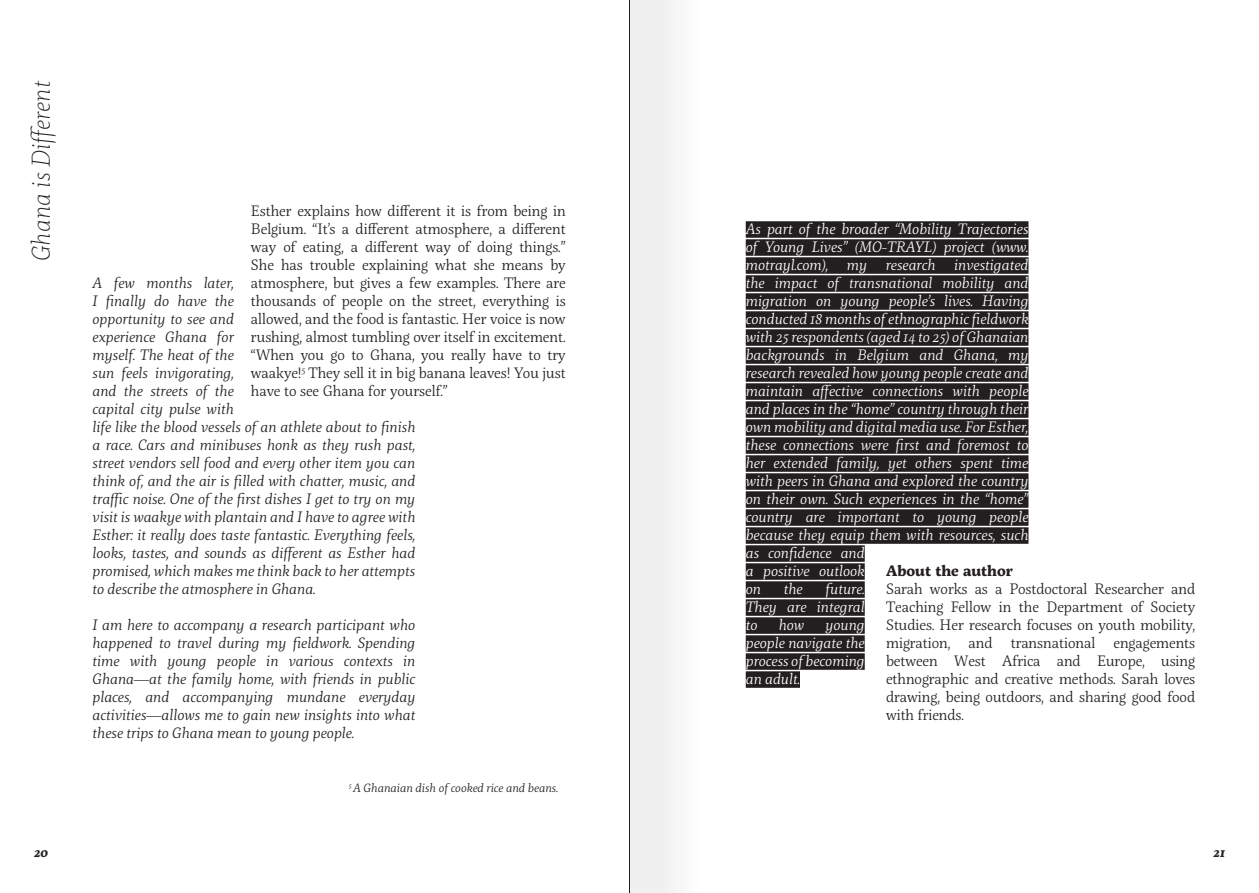
<style>
.page{position:relative;width:1259px;height:893px;background:#fff}
.page>*{position:absolute;margin:0;border:0;box-sizing:border-box;transform-origin:0 0}
.t1{font:italic 100 25.5px "Servus Slab";color:#231f20}
.t2{font:italic 300 15px/18px "Servus Slab";color:#231f20}
.t3{font:italic 300 15px/18px "Servus Slab";color:#fff;text-align:justify}
.t4{font:300 15px/18px "Servus Slab";color:#231f20;text-align:justify}
.t5{font:700 15px "Servus Slab";color:#231f20}
.t6{font:italic 700 12.75px "Servus Slab";color:#231f20}
.t7{font:italic 300 12px "Servus Slab";color:#231f20}
</style>
<div class="page">
<div style="left:746px;top:221px;width:282px;height:17px;background:#231f20"></div>
<div style="left:746px;top:239px;width:282px;height:17px;background:#231f20"></div>
<div style="left:746px;top:257px;width:282px;height:17px;background:#231f20"></div>
<div style="left:746px;top:275px;width:282px;height:17px;background:#231f20"></div>
<div style="left:746px;top:293px;width:282px;height:17px;background:#231f20"></div>
<div style="left:746px;top:311px;width:282px;height:17px;background:#231f20"></div>
<div style="left:746px;top:329px;width:282px;height:17px;background:#231f20"></div>
<div style="left:746px;top:347px;width:282px;height:17px;background:#231f20"></div>
<div style="left:746px;top:365px;width:282px;height:17px;background:#231f20"></div>
<div style="left:746px;top:383px;width:282px;height:17px;background:#231f20"></div>
<div style="left:746px;top:401px;width:282px;height:17px;background:#231f20"></div>
<div style="left:746px;top:419px;width:282px;height:17px;background:#231f20"></div>
<div style="left:746px;top:437px;width:282px;height:17px;background:#231f20"></div>
<div style="left:746px;top:455px;width:282px;height:17px;background:#231f20"></div>
<div style="left:746px;top:473px;width:282px;height:17px;background:#231f20"></div>
<div style="left:746px;top:491px;width:282px;height:17px;background:#231f20"></div>
<div style="left:746px;top:509px;width:282px;height:17px;background:#231f20"></div>
<div style="left:746px;top:527px;width:282px;height:17px;background:#231f20"></div>
<div style="left:746px;top:545px;width:118px;height:17px;background:#231f20"></div>
<div style="left:746px;top:563px;width:118px;height:17px;background:#231f20"></div>
<div style="left:746px;top:581px;width:118px;height:17px;background:#231f20"></div>
<div style="left:746px;top:599px;width:118px;height:17px;background:#231f20"></div>
<div style="left:746px;top:617px;width:118px;height:17px;background:#231f20"></div>
<div style="left:746px;top:635px;width:118px;height:17px;background:#231f20"></div>
<div style="left:746px;top:653px;width:118px;height:17px;background:#231f20"></div>
<div style="left:746px;top:671px;width:54px;height:17px;background:#231f20"></div>
<div style="left:629px;top:0;width:113px;height:893px;background:#f8f8f8"></div>
<hr style="left:629px;top:0;width:1px;height:893px;background:#231f20">
<h1 class="t1" style="left:26px;top:261px;width:182px;rotate:-90deg">Ghana is Different</h1>
<p class="t4" style="left:251px;top:202px;width:316px">Esther explains how different it is from being in Belgium. “It’s a different atmosphere, a different way of eating, a different way of doing things.” She has trouble explaining what she means by atmosphere, but gives a few examples. There are thousands of people on the street, everything is allowed, and the food is fantastic. Her voice is now rushing, almost tumbling over itself in excitement. “When you go to Ghana, you really have to try waakye!<sup>5</sup> They sell it in big banana leaves! You just have to see Ghana for yourself.”</p>
<p class="t2" style="left:92px;top:274px;width:324px">A few months later,<br>I finally do have the<br>opportunity to see and<br>experience Ghana for<br>myself. The heat of the<br>sun feels invigorating,<br>and the streets of the<br>capital city pulse with<br>life like the blood vessels of an athlete about to finish a race. Cars and minibuses honk as they rush past, street vendors sell food and every other item you can think of, and the air is filled with chatter, music, and traffic noise. One of the first dishes I get to try on my visit is waakye with plantain and I have to agree with Esther: it really does taste fantastic. Everything feels, looks, tastes, and sounds as different as Esther had promised, which makes me think back to her attempts to describe the atmosphere in Ghana.</p>
<p class="t2" style="left:92px;top:616px;width:324px;text-align:justify">I am here to accompany a research participant who happened to travel during my fieldwork. Spending time with young people in various contexts in Ghana—at the family home, with friends in public places, and accompanying mundane everyday activities—allows me to gain new insights into what these trips to Ghana mean to young people.</p>
<p class="t7" style="left:349px;top:781px;width:211px"><sup>5</sup> A Ghanaian dish of cooked rice and beans.</p>
<p class="t3" style="left:746px;top:220px;width:284px;text-align:left">As part of the broader “Mobility Trajectories of Young Lives” (MO-TRAYL) project (www. motrayl.com), my research investigated the impact of transnational mobility and migration on young people’s lives. Having conducted 18 months of ethnographic fieldwork with 25 respondents (aged 14 to 25) of Ghanaian backgrounds in Belgium and Ghana, my research revealed how young people create and maintain affective connections with people and places in the “home” country through their own mobility and digital media use. For Esther, these connections were first and foremost to her extended family, yet others spent time with peers in Ghana and explored the country on their own. Such experiences in the “home” country are important to young people because they equip them with resources, such as confidence and<br>a positive outlook<br>on</p>
<p class="t5" style="left:886px;top:560px;width:128px">About the author</p>
<p class="t4" style="left:886px;top:580px;width:311px">Sarah works as a Postdoctoral Researcher and Teaching Fellow in the Department of Society Studies. Her research focuses on youth mobility, migration, and transnational engagements between West Africa and Europe, using ethnographic and creative methods. Sarah loves drawing, being outdoors, and sharing good food with friends.</p>
<p class="t3" style="left:746px;top:580px;width:120px;text-indent:80px">future.<br>They are integral to</p>
<p class="t3" style="left:784px;top:580px;width:21px">the</p>
<p class="t3" style="left:778px;top:616px;width:27px">how</p>
<p class="t3" style="left:746px;top:616px;width:120px;text-indent:80px">young people navigate the process of becoming an adult.</p>
<p class="t6" style="left:34px;top:845px;width:16px">20</p>
<p class="t6" style="left:1213px;top:845px;width:13px">21</p>
</div>
